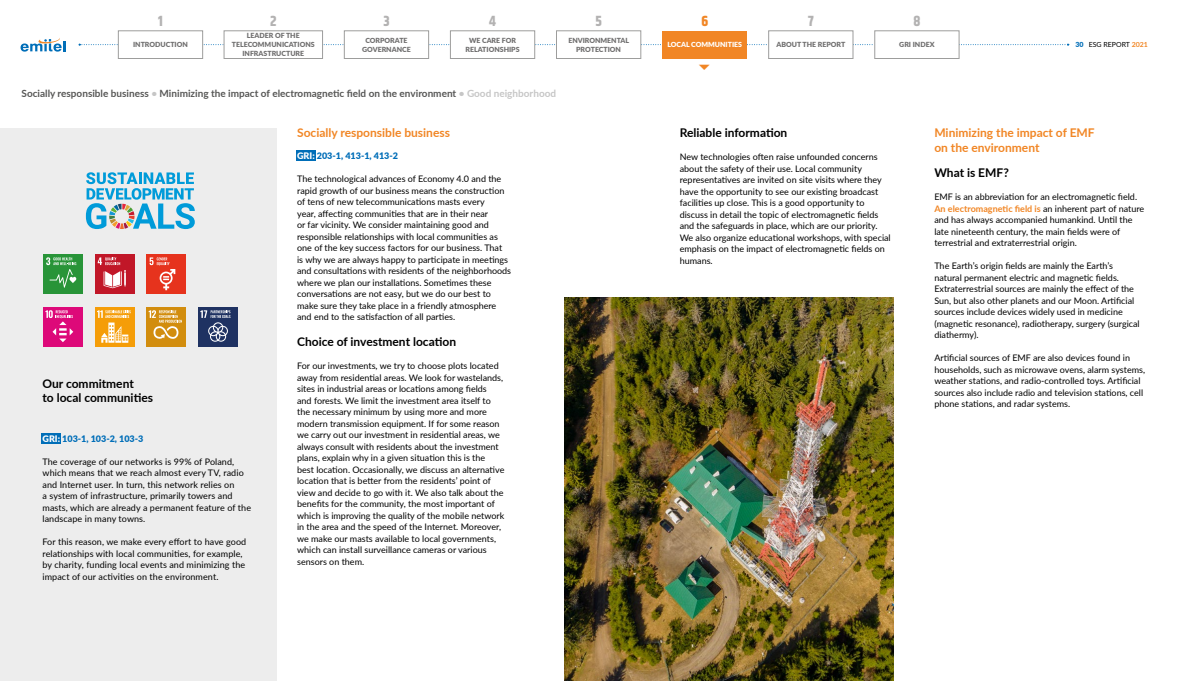
<style>
.page{position:relative;width:1191px;height:681px;background:#fff}
.page>*{position:absolute;margin:0;border:0;box-sizing:border-box;transform-origin:0 0}
.t1{font:700 14.7px "Khand";color:#b3b2b2}
.t2{font:700 14.7px "Khand";color:#f18625}
.t3{font:700 12px/14.4px "Lato";color:#000}
.t4{font:700 12px/14.4px "Lato";color:#f18625}
.t5{font:700 10px "Lato";color:#575756}
.t6{font:9px/11.5px "Lato";color:#000}
.t7{font:900 9px "Lato";color:#006eb8}
.t8{font:900 7px/9px "Lato";color:#706f6f;text-align:center}
.t9{font:900 7px "Lato";color:#fff}
.t10{font:7px "Lato";color:#000}
.s1{font-weight:900;color:#006eb8}
.s2{font-weight:700;color:#f18625}
.s3{color:#c6c6c6}
.s4{color:#fff}
</style>
<div class="page">
<svg style="left:79px;top:44px;width:990px;height:2px"></svg>
<svg style="left:21px;top:38px;width:44px;height:14px"></svg>
<div style="left:118px;top:31px;width:85px;height:27px;background:#fff"></div>
<div style="left:118px;top:30px;width:85px;height:29px;border:1px solid #9d9d9c"></div>
<div style="left:556px;top:31px;width:85px;height:27px;background:#fff"></div>
<div style="left:556px;top:30px;width:85px;height:29px;border:1px solid #9d9d9c"></div>
<div style="left:662px;top:31px;width:85px;height:27px;background:#f18625"></div>
<div style="left:768px;top:31px;width:85px;height:27px;background:#fff"></div>
<div style="left:768px;top:30px;width:85px;height:29px;border:1px solid #9d9d9c"></div>
<div style="left:874px;top:31px;width:85px;height:27px;background:#fff"></div>
<div style="left:874px;top:30px;width:85px;height:29px;border:1px solid #9d9d9c"></div>
<div style="left:224px;top:31px;width:98px;height:27px;background:#fff"></div>
<div style="left:224px;top:30px;width:99px;height:29px;border:1px solid #9d9d9c"></div>
<div style="left:344px;top:31px;width:84px;height:27px;background:#fff"></div>
<div style="left:344px;top:30px;width:85px;height:29px;border:1px solid #9d9d9c"></div>
<div style="left:450px;top:31px;width:85px;height:27px;background:#fff"></div>
<div style="left:450px;top:30px;width:85px;height:29px;border:1px solid #9d9d9c"></div>
<div style="left:0;top:128px;width:277px;height:552px;background:#ededed"></div>
<div style="left:41px;top:432px;width:20px;height:11px;background:#006eb8"></div>
<div style="left:296px;top:150px;width:19px;height:11px;background:#006eb8"></div>
<img style="left:565px;top:298px;width:328px;height:382px">
<svg style="left:86px;top:172px;width:109px;height:57px"></svg>
<div style="left:43px;top:254px;width:40px;height:39px;background:#289438"></div>
<svg style="left:46px;top:257px;width:30px;height:30px"></svg>
<div style="left:95px;top:254px;width:39px;height:39px;background:#c11728"></div>
<svg style="left:98px;top:257px;width:28px;height:31px"></svg>
<div style="left:146px;top:254px;width:40px;height:39px;background:#e6331d"></div>
<svg style="left:150px;top:257px;width:25px;height:33px"></svg>
<div style="left:95px;top:307px;width:39px;height:39px;background:#f59d08"></div>
<svg style="left:97px;top:310px;width:34px;height:32px"></svg>
<div style="left:43px;top:307px;width:40px;height:39px;background:#dd0979"></div>
<svg style="left:45px;top:310px;width:28px;height:32px"></svg>
<div style="left:146px;top:307px;width:40px;height:39px;background:#d28d0e"></div>
<svg style="left:149px;top:310px;width:33px;height:29px"></svg>
<div style="left:198px;top:307px;width:40px;height:39px;background:#1f3262"></div>
<svg style="left:200px;top:310px;width:30px;height:31px"></svg>
<h1 class="t1" style="left:158px;top:11px;width:6px">1</h1>
<h1 class="t1" style="left:595px;top:11px;width:8px">5</h1>
<h1 class="t2" style="left:701px;top:11px;width:8px">6</h1>
<h1 class="t1" style="left:808px;top:11px;width:7px">7</h1>
<h1 class="t1" style="left:913px;top:11px;width:8px">8</h1>
<p class="t8" style="left:232px;top:31px;width:84px">LEADER OF THE<br>TELECOMMUNICATIONS<br>INFRASTRUCTURE</p>
<h1 class="t1" style="left:383px;top:11px;width:8px">3</h1>
<h1 class="t1" style="left:270px;top:11px;width:8px">2</h1>
<h1 class="t1" style="left:489px;top:11px;width:8px">4</h1>
<p class="t8" style="left:362px;top:36px;width:50px">CORPORATE<br>GOVERNANCE</p>
<p class="t8" style="left:465px;top:36px;width:56px">WE CARE FOR<br>RELATIONSHIPS</p>
<p class="t8" style="left:568px;top:36px;width:62px">ENVIRONMENTAL<br>PROTECTION</p>
<p class="t9" style="left:667px;top:40px;width:76px">LOCAL COMMUNITIES</p>
<p class="t8" style="left:776px;top:40px;width:70px">ABOUT THE REPORT</p>
<p class="t8" style="left:899px;top:40px;width:37px">GRI INDEX</p>
<p class="t8" style="left:133px;top:40px;width:56px">INTRODUCTION</p>
<p class="t10" style="left:1075px;top:40px;width:74px"><span class="s1">30</span> ESG REPORT <span class="s2">2021</span></p>
<p class="t5" style="left:22px;top:86px;width:536px">Socially responsible business <span class="s3">•</span> Minimizing the impact of electromagnetic field on the environment <span class="s3">• Good neighborhood</span></p>
<h2 class="t3" style="left:43px;top:375px;width:112px">Our commitment<br>to local communities</h2>
<p class="t7" style="left:43px;top:431px;width:102px"><span class="s4">GRI:</span> 103-1, 103-2, 103-3</p>
<p class="t6" style="left:43px;top:455px;width:210px">The coverage of our networks is 99% of Poland, which means that we reach almost every TV, radio and Internet user. In turn, this network relies on<br>a system of infrastructure, primarily towers and masts, which are already a permanent feature of the landscape in many towns.</p>
<p class="t6" style="left:43px;top:535px;width:205px">For this reason, we make every effort to have good relationships with local communities, for example, by charity, funding local events and minimizing the impact of our activities on the environment.</p>
<h2 class="t4" style="left:297px;top:125px;width:154px">Socially responsible business</h2>
<p class="t7" style="left:297px;top:149px;width:102px"><span class="s4">GRI:</span> 203-1, 413-1, 413-2</p>
<p class="t6" style="left:297px;top:172px;width:215px">The technological advances of Economy 4.0 and the rapid growth of our business means the construction of tens of new telecommunications masts every<br>year, affecting communities that are in their near<br>or far vicinity. We consider maintaining good and responsible relationships with local communities as one of the key success factors for our business. That<br>is why we are always happy to participate in meetings and consultations with residents of the neighborhoods where we plan our installations. Sometimes these conversations are not easy, but we do our best to make sure they take place in a friendly atmosphere and end to the satisfaction of all parties.</p>
<h2 class="t3" style="left:297px;top:334px;width:160px">Choice of investment location</h2>
<p class="t6" style="left:297px;top:359px;width:209px">For our investments, we try to choose plots located away from residential areas. We look for wastelands, sites in industrial areas or locations among fields<br>and forests. We limit the investment area itself to the necessary minimum by using more and more modern transmission equipment. If for some reason we carry out our investment in residential areas, we always consult with residents about the investment plans, explain why in a given situation this is the best location. Occasionally, we discuss an alternative location that is better from the residents’ point of view and decide to go with it. We also talk about the benefits for the community, the most important of which is improving the quality of the mobile network in the area and the speed of the Internet. Moreover, we make our masts available to local governments, which can install surveillance cameras or various sensors on them.</p>
<h2 class="t3" style="left:680px;top:125px;width:109px">Reliable information</h2>
<p class="t6" style="left:680px;top:151px;width:212px">New technologies often raise unfounded concerns about the safety of their use. Local community representatives are invited on site visits where they have the opportunity to see our existing broadcast facilities up close. This is a good opportunity to discuss in detail the topic of electromagnetic fields and the safeguards in place, which are our priority.<br>We also organize educational workshops, with special emphasis on the impact of electromagnetic fields on humans.</p>
<h2 class="t4" style="left:934px;top:125px;width:162px">Minimizing the impact of EMF on the environment</h2>
<h2 class="t3" style="left:934px;top:165px;width:76px">What is EMF?</h2>
<p class="t6" style="left:934px;top:190px;width:211px">EMF is an abbreviation for an electromagnetic field.<br><span class="s2">An electromagnetic field is</span> an inherent part of nature and has always accompanied humankind. Until the late nineteenth century, the main fields were of terrestrial and extraterrestrial origin.</p>
<p class="t6" style="left:934px;top:259px;width:207px">The Earth’s origin fields are mainly the Earth’s natural permanent electric and magnetic fields.<br>Extraterrestrial sources are mainly the effect of the Sun, but also other planets and our Moon. Artificial sources include devices widely used in medicine (magnetic resonance), radiotherapy, surgery (surgical diathermy).</p>
<p class="t6" style="left:934px;top:351px;width:212px">Artificial sources of EMF are also devices found in households, such as microwave ovens, alarm systems, weather stations, and radio-controlled toys. Artificial sources also include radio and television stations, cell phone stations, and radar systems.</p>
</div>
